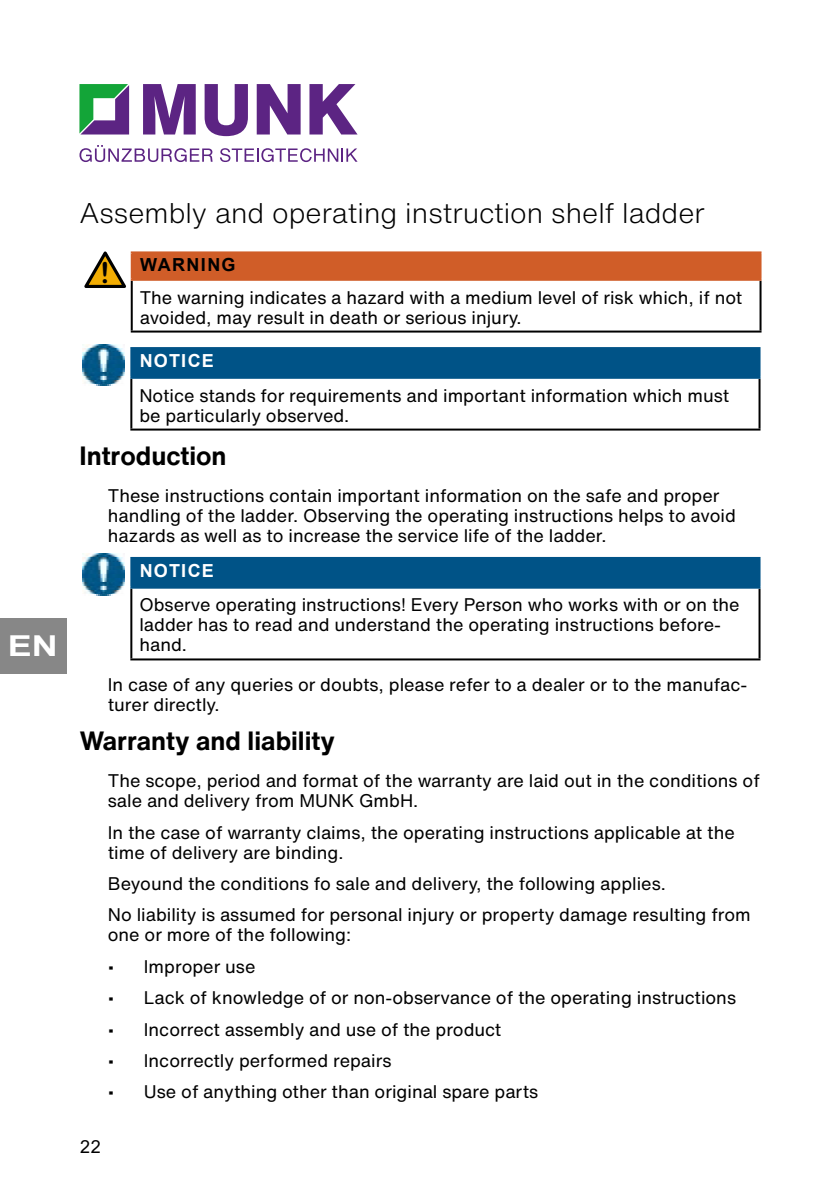
<style>
.page{position:relative;width:840px;height:1191px;background:#fff}
.page>*{position:absolute;margin:0;border:0;box-sizing:border-box;transform-origin:0 0}
.t1{font:29px "Arial Rounded MT Bold";color:#000}
.t2{font:700 28.8px "Arial";color:#fff;scale:1.25 1}
.Titel{font:300 28px "Helvetica Now Text";color:#000}
.Überschrift_1{font:700 26px "Helvetica Now Text";color:#000}
.Inhalt{font:18px/20px "Helvetica Now Text";color:#000}
.Inhalt_Tabelle{font:18px/20px "Helvetica Now Text";color:#000}
.t3{font:700 18px "Arial";letter-spacing:.07em;color:#fff}
.t4{font:700 18px "Arial";letter-spacing:.075em;color:#000}
.t5{font:18px "Arial";color:#000}
</style>
<div class="page">
<svg style="left:79px;top:84px;width:50px;height:50px"></svg>
<svg style="left:143px;top:84px;width:53px;height:50px"></svg>
<svg style="left:204px;top:84px;width:44px;height:52px"></svg>
<svg style="left:256px;top:84px;width:44px;height:50px"></svg>
<svg style="left:309px;top:84px;width:48px;height:50px"></svg>
<svg style="left:79px;top:145px;width:133px;height:17px"></svg>
<svg style="left:220px;top:148px;width:137px;height:14px"></svg>
<div style="left:0;top:618px;width:66px;height:56px;background:#878787"></div>
<div style="left:131px;top:348px;width:628px;height:30px;background:#005387"></div>
<hr style="left:130px;top:379px;width:2px;height:49px;background:#000">
<hr style="left:758px;top:379px;width:2px;height:49px;background:#000">
<hr style="left:130px;top:428px;width:630px;height:2px;background:#000">
<hr style="left:130px;top:347px;width:630px;height:2px;background:#005387">
<hr style="left:130px;top:349px;width:2px;height:28px;background:#005387">
<hr style="left:758px;top:349px;width:2px;height:28px;background:#005387">
<hr style="left:130px;top:377px;width:630px;height:2px;background:#005387">
<div style="left:132px;top:252px;width:628px;height:28px;background:#d05d28"></div>
<hr style="left:131px;top:281px;width:2px;height:49px;background:#000">
<hr style="left:759px;top:281px;width:2px;height:49px;background:#000">
<hr style="left:131px;top:330px;width:630px;height:2px;background:#000">
<hr style="left:131px;top:251px;width:630px;height:2px;background:#d05d28">
<hr style="left:131px;top:253px;width:2px;height:26px;background:#d05d28">
<hr style="left:759px;top:253px;width:2px;height:26px;background:#d05d28">
<hr style="left:131px;top:279px;width:630px;height:2px;background:#d05d28">
<svg style="left:84px;top:251px;width:42px;height:37px"></svg>
<img style="left:82px;top:344px;width:42px;height:42px">
<div style="left:131px;top:558px;width:628px;height:29px;background:#005387"></div>
<hr style="left:130px;top:588px;width:2px;height:70px;background:#000">
<hr style="left:758px;top:588px;width:2px;height:70px;background:#000">
<hr style="left:130px;top:658px;width:630px;height:2px;background:#000">
<hr style="left:130px;top:557px;width:630px;height:2px;background:#005387">
<hr style="left:130px;top:559px;width:2px;height:27px;background:#005387">
<hr style="left:758px;top:559px;width:2px;height:27px;background:#005387">
<hr style="left:130px;top:586px;width:630px;height:2px;background:#005387">
<img style="left:82px;top:554px;width:42px;height:41px">
<h2 class="t2" style="left:8px;top:626px;width:42px">EN</h2>
<p class="Titel" style="left:79px;top:192px;width:626px">Assembly and operating instruction shelf ladder</p>
<p class="t1" style="left:100px;top:256px;width:11px">!</p>
<p class="t4" style="left:140px;top:252px;width:97px">WARNING</p>
<p class="Inhalt_Tabelle" style="left:140px;top:287px;width:603px">The warning indicates a hazard with a medium level of risk which, if not avoided, may result in death or serious injury.</p>
<p class="t3" style="left:140px;top:348px;width:76px">NOTICE</p>
<p class="Inhalt_Tabelle" style="left:139px;top:385px;width:591px">Notice stands for requirements and important information which must be particularly observed.</p>
<p class="Überschrift_1" style="left:79px;top:436px;width:149px">Introduction</p>
<p class="Inhalt" style="left:108px;top:485px;width:629px">These instructions contain important information on the safe and proper handling of the ladder. Observing the operating instructions helps to avoid hazards as well as to increase the service life of the ladder.</p>
<p class="t3" style="left:140px;top:558px;width:76px">NOTICE</p>
<p class="Inhalt_Tabelle" style="left:139px;top:594px;width:601px">Observe operating instructions! Every Person who works with or on the ladder has to read and understand the operating instructions before&shy;hand.</p>
<p class="Inhalt" style="left:108px;top:674px;width:640px">In case of any queries or doubts, please refer to a dealer or to the manufac&shy;turer directly.</p>
<p class="Überschrift_1" style="left:79px;top:721px;width:257px">Warranty and liability</p>
<p class="Inhalt" style="left:108px;top:770px;width:653px">The scope, period and format of the warranty are laid out in the conditions of sale and delivery from MUNK GmbH.</p>
<p class="Inhalt" style="left:108px;top:822px;width:628px">In the case of warranty claims, the operating instructions applicable at the time of delivery are binding.</p>
<p class="Inhalt" style="left:108px;top:873px;width:559px">Beyound the conditions fo sale and delivery, the following applies.</p>
<p class="Inhalt" style="left:108px;top:904px;width:644px">No liability is assumed for personal injury or property damage resulting from one or more of the following:</p>
<p class="Inhalt" style="left:108px;top:956px;width:149px">• Improper use</p>
<p class="Inhalt" style="left:108px;top:987px;width:629px">• Lack of knowledge of or non-observance of the operating instructions</p>
<p class="Inhalt" style="left:108px;top:1018px;width:395px">• Incorrect assembly and use of the product</p>
<p class="Inhalt" style="left:108px;top:1050px;width:285px">• Incorrectly performed repairs</p>
<p class="Inhalt" style="left:108px;top:1081px;width:431px">• Use of anything other than original spare parts</p>
<p class="t5" style="left:80px;top:1134px;width:22px">22</p>
</div>
